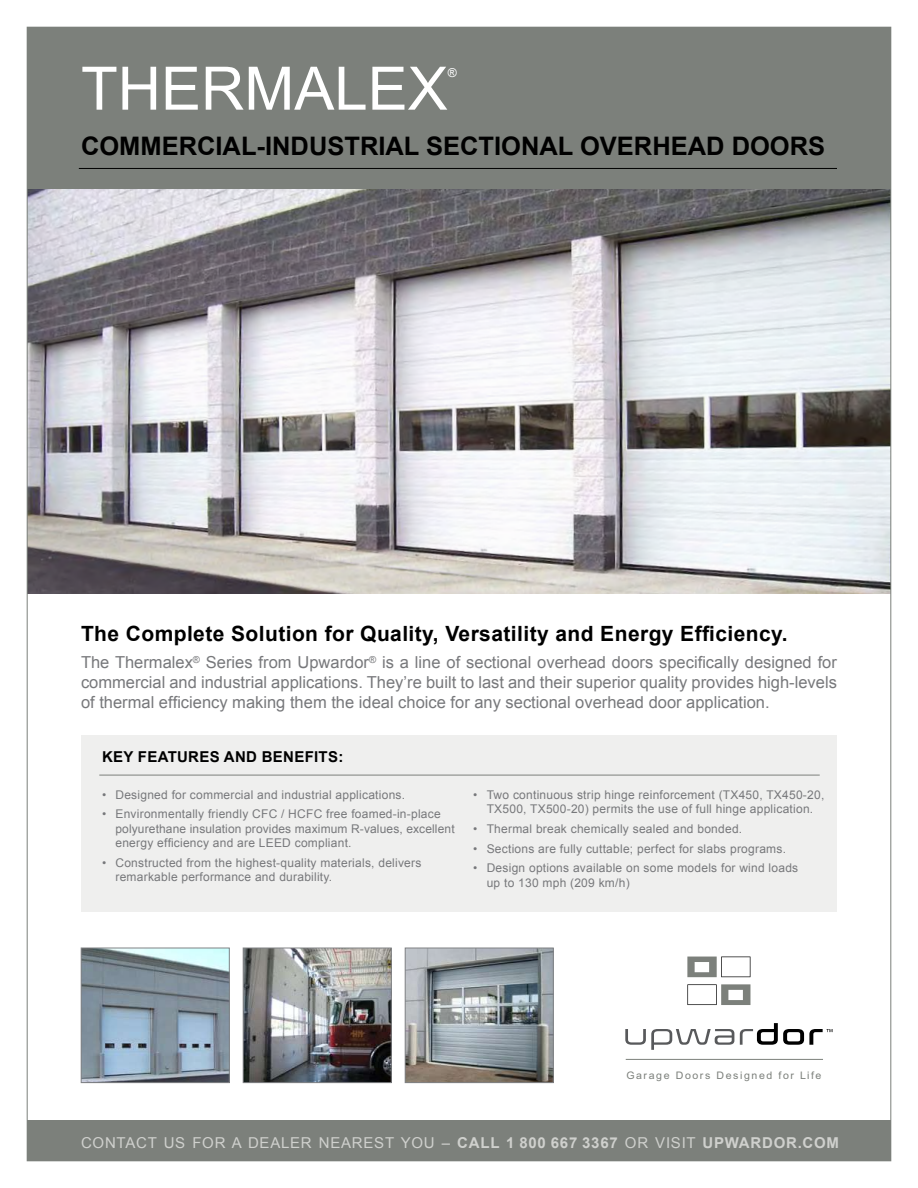
<style>
.page{position:relative;width:918px;height:1188px;background:#fff}
.page>*{position:absolute;margin:0;border:0;box-sizing:border-box;transform-origin:0 0}
.t1{font:60px "Arial";color:#fff}
.t2{font:700 25.5px "Arial";color:#000}
.t3{font:700 21px "Arial";letter-spacing:.02em;color:#000}
.t4{font:16.5px/19.8px "Arial";color:#77787b;text-align:justify}
.t5{font:15px "Arial";letter-spacing:.05em;color:#cfd0cd}
.t6{font:700 15px "Arial";letter-spacing:.02em;color:#000}
.t7{font:12.3px "Arial";color:#fff}
.t8{font:12px/14.4px "Arial";letter-spacing:.02em;color:#77787b}
.t9{font:10.35px "Arial";letter-spacing:.15em;color:#7c807b}
.s1{font-weight:700}
</style>
<div class="page">
<div style="left:27px;top:1120px;width:864px;height:41px;background:#7c807b"></div>
<img style="left:29px;top:189px;width:860px;height:405px">
<img style="left:83px;top:950px;width:145px;height:131px">
<div style="left:81px;top:948px;width:149px;height:135px;border:1px solid #808285"></div>
<img style="left:245px;top:950px;width:145px;height:131px">
<div style="left:243px;top:948px;width:149px;height:135px;border:1px solid #808285"></div>
<img style="left:407px;top:950px;width:145px;height:131px">
<div style="left:405px;top:948px;width:149px;height:135px;border:1px solid #808285"></div>
<svg style="left:687px;top:984px;width:63px;height:21px"></svg>
<svg style="left:687px;top:957px;width:63px;height:20px"></svg>
<svg style="left:625px;top:1029px;width:109px;height:21px"></svg>
<hr style="left:626px;top:1059px;width:197px;height:1px;background:#7c807b">
<svg style="left:740px;top:1023px;width:93px;height:22px"></svg>
<div style="left:81px;top:735px;width:756px;height:177px;background:#efefee"></div>
<hr style="left:99px;top:775px;width:721px;height:1px;background:#7c807b">
<div style="left:27px;top:27px;width:864px;height:162px;background:#7c807b"></div>
<hr style="left:79px;top:168px;width:758px;height:1px;background:#000">
<h1 class="t1" style="left:81px;top:49px;width:368px">THERMALEX</h1>
<p class="t7" style="left:448px;top:65px;width:11px">®</p>
<h2 class="t2" style="left:81px;top:129px;width:746px">COMMERCIAL-INDUSTRIAL SECTIONAL OVERHEAD DOORS</h2>
<h3 class="t3" style="left:81px;top:620px;width:708px">The Complete Solution for Quality, Versatility and Energy Efficiency.</h3>
<p class="t4" style="left:81px;top:653px;width:757px">The Thermalex<sup>®</sup> Series from Upwardor<sup>®</sup> is a line of sectional overhead doors specifically designed for commercial and industrial applications. They’re built to last and their superior quality provides high-levels of thermal efficiency making them the ideal choice for any sectional overhead door application.</p>
<p class="t6" style="left:102px;top:747px;width:243px">KEY FEATURES AND BENEFITS:</p>
<p class="t8" style="left:102px;top:787px;width:305px">• Designed for commercial and industrial applications.</p>
<p class="t8" style="left:116px;top:807px;width:341px;text-indent:-14px">• Environmentally friendly CFC / HCFC free foamed-in-place polyurethane insulation provides maximum R-values, excellent energy efficiency and are LEED compliant.</p>
<p class="t8" style="left:116px;top:856px;width:307px;text-indent:-14px">• Constructed from the highest-quality materials, delivers remarkable performance and durability.</p>
<p class="t8" style="left:473px;top:787px;width:353px;text-align:center">• Two continuous strip hinge reinforcement (TX450, TX450-20,<br>TX500, TX500-20) permits the use of full hinge application.</p>
<p class="t8" style="left:473px;top:822px;width:271px">• Thermal break chemically sealed and bonded.</p>
<p class="t8" style="left:473px;top:841px;width:314px">• Sections are fully cuttable; perfect for slabs programs.</p>
<p class="t8" style="left:487px;top:861px;width:313px;text-indent:-14px">• Design options available on some models for wind loads up to 130 mph (209 km/h)</p>
<p class="t9" style="left:626px;top:1069px;width:197px">Garage Doors Designed for Life</p>
<p class="t5" style="left:81px;top:1133px;width:760px">CONTACT US FOR A DEALER NEAREST YOU – <span class="s1">CALL 1 800 667 3367</span> OR VISIT <span class="s1">UPWARDOR.COM</span></p>
</div>
